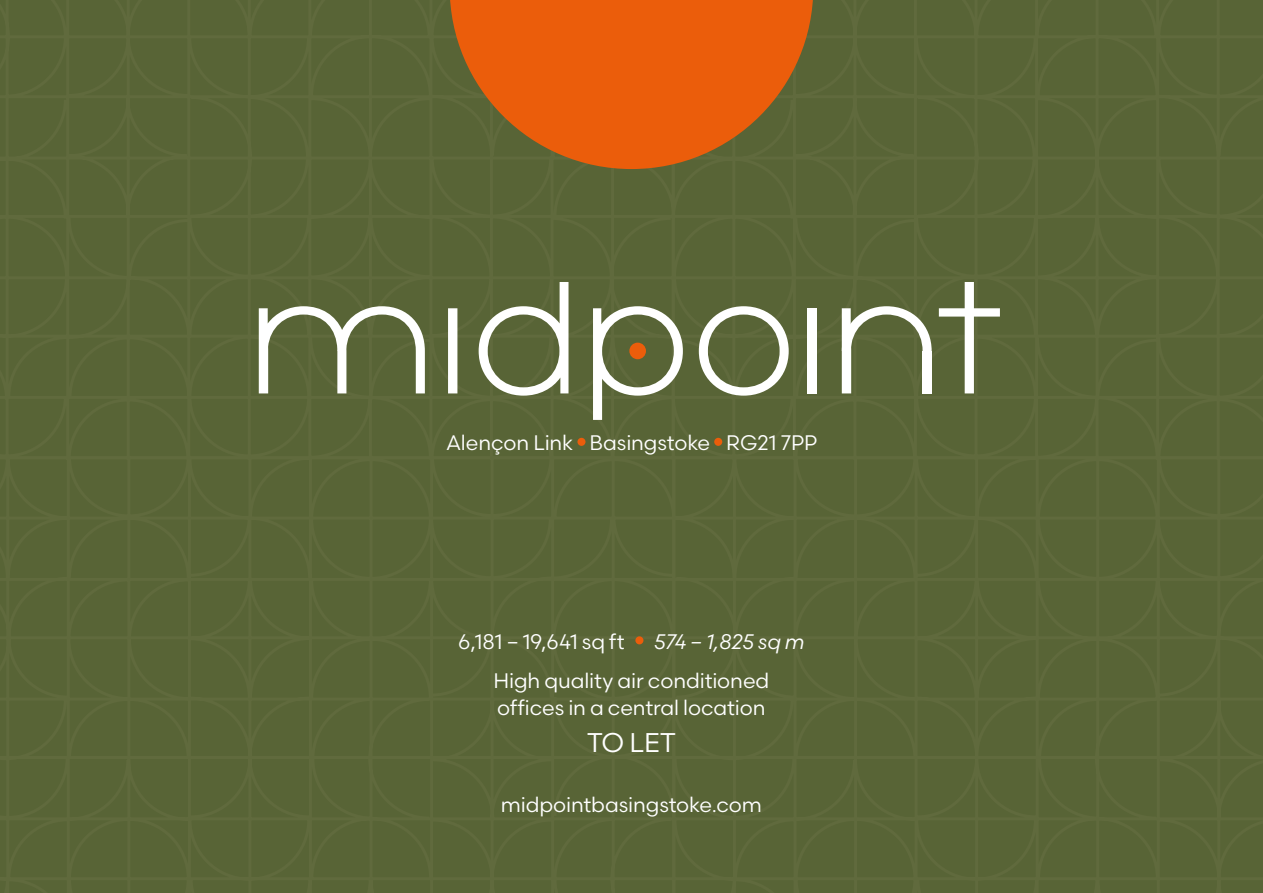
<style>
.page{position:relative;width:1263px;height:893px;background:#fff}
.page>*{position:absolute;margin:0;border:0;box-sizing:border-box;transform-origin:0 0}
.t1{font:27px "Scandia";color:#fff}
.t2{font:21px/27px "Scandia";letter-spacing:-.005em;color:#fff}
.t3{font:italic 21px "Scandia";letter-spacing:-.02em;color:#fff}
</style>
<div class="page">
<div style="left:0;top:0;width:668px;height:453px;background:#586436"></div>
<div style="left:668px;top:0;width:595px;height:453px;background:#586436"></div>
<div style="left:0;top:453px;width:670px;height:440px;background:#586436"></div>
<div style="left:670px;top:453px;width:593px;height:440px;background:#586436"></div>
<svg style="left:450px;top:0;width:363px;height:169px;background:#c95e15"></svg>
<svg style="left:699px;top:306px;width:90px;height:90px"></svg>
<svg style="left:479px;top:282px;width:89px;height:114px"></svg>
<svg style="left:593px;top:306px;width:90px;height:114px"></svg>
<div style="left:807px;top:308px;width:10px;height:85px;background:#fff"></div>
<svg style="left:842px;top:306px;width:90px;height:87px"></svg>
<div style="left:922px;top:351px;width:10px;height:42px;background:#fff"></div>
<svg style="left:939px;top:282px;width:61px;height:111px"></svg>
<svg style="left:259px;top:306px;width:198px;height:87px"></svg>
<div style="left:629px;top:343px;width:17px;height:16px;background:#eb5d0b;border-radius:50%"></div>
<div style="left:635px;top:636px;width:8px;height:8px;background:#eb5d0b;border-radius:50%"></div>
<div style="left:577px;top:438px;width:8px;height:8px;background:#eb5d0b;border-radius:50%"></div>
<div style="left:714px;top:438px;width:8px;height:8px;background:#eb5d0b;border-radius:50%"></div>
<p class="t2" style="left:446px;top:429px;width:372px">Alençon Link Basingstoke RG21 7PP</p>
<p class="t2" style="left:458px;top:627px;width:168px">6,181 – 19,641 sq ft</p>
<p class="t3" style="left:654px;top:628px;width:152px">574 – 1,825 sq m</p>
<p class="t2" style="left:493px;top:667px;width:277px">High quality air conditioned offices in a central location</p>
<p class="t1" style="left:587px;top:726px;width:91px">TO LET</p>
<p class="t2" style="left:501px;top:791px;width:263px">midpointbasingstoke.com</p>
</div>
